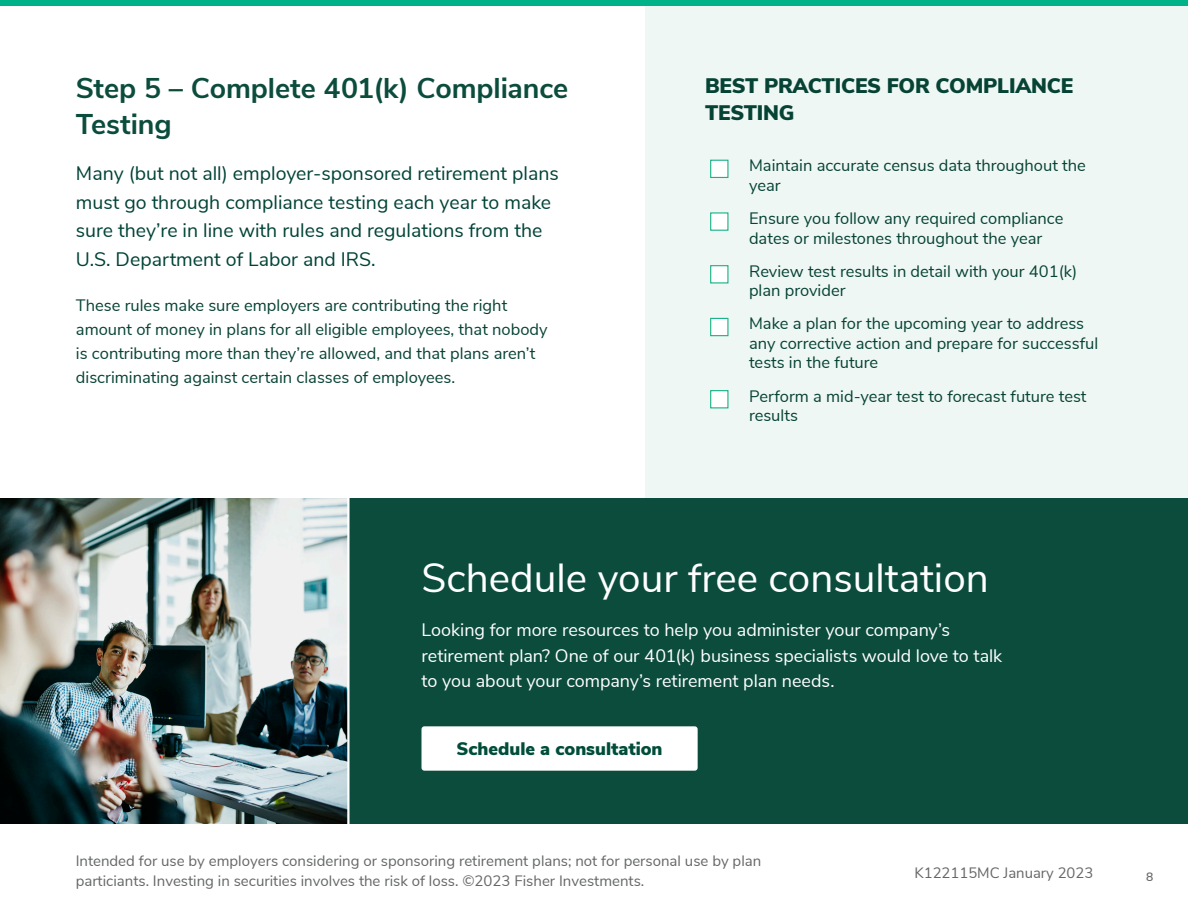
<style>
.page{position:relative;width:1188px;height:918px;background:#fff}
.page>*{position:absolute;margin:0;border:0;box-sizing:border-box;transform-origin:0 0}
.t1{font:40.5px "Nunito Sans";color:#fff}
.STEP_-_Header{font:700 28.5px/36px "Nunito Sans";letter-spacing:-.005em;color:#0b4c3d}
.SIDEBAR_HEADER{font:900 21px/27px "Nunito Sans";letter-spacing:-.01em;color:#074335}
.INTRO_TEXT{font:19.5px/28.5px "Nunito Sans";color:#004336}
.Chart_Heading{font:900 18.15px "Nunito Sans";color:#004d3a}
.t2{font:18px/25.5px "Nunito Sans";letter-spacing:-.005em;color:#fff}
.BODY_TEXT{font:16.5px/19.5px "Nunito Sans";color:#074335}
.FOOTNOTE_2{font:15px/19.5px "Nunito Sans";color:#656666}
.t3{font:600 12px "Nunito Sans";color:#656666}
</style>
<div class="page">
<div style="left:646px;top:0;width:542px;height:515px;background:#eff7f4"></div>
<div style="left:2px;top:498px;width:1186px;height:325px;background:#0b4c3d"></div>
<img style="left:0;top:498px;width:347px;height:325px">
<hr style="left:347px;top:483px;width:3px;height:343px;background:#fff">
<div style="left:422px;top:726px;width:276px;height:45px;background:#fff;border-radius:3px"></div>
<div style="left:710px;top:160px;width:19px;height:18px;background:#fff;border:1px solid #19b187"></div>
<div style="left:710px;top:212px;width:19px;height:19px;background:#fff;border:1px solid #19b187"></div>
<div style="left:710px;top:265px;width:19px;height:18px;background:#fff;border:1px solid #19b187"></div>
<div style="left:710px;top:318px;width:19px;height:18px;background:#fff;border:1px solid #19b187"></div>
<div style="left:710px;top:390px;width:19px;height:18px;background:#fff;border:1px solid #19b187"></div>
<div style="left:0;top:0;width:1188px;height:5px;background:#00b287"></div>
<p class="STEP_-_Header" style="left:76px;top:69px;width:494px">Step 5 – Complete 401(k) Compliance<br>Testing</p>
<p class="INTRO_TEXT" style="left:76px;top:158px;width:484px">Many (but not all) employer-sponsored retirement plans must go through compliance testing each year to make sure they’re in line with rules and regulations from the U.S. Department of Labor and IRS.</p>
<p class="BODY_TEXT" style="left:76px;top:292px;width:473px;line-height:24px">These rules make sure employers are contributing the right amount of money in plans for all eligible employees, that nobody is contributing more than they’re allowed, and that plans aren’t discriminating against certain classes of employees.</p>
<p class="SIDEBAR_HEADER" style="left:705px;top:71px;width:370px">BEST PRACTICES FOR COMPLIANCE<br>TESTING</p>
<p class="BODY_TEXT" style="left:749px;top:155px;width:338px">Maintain accurate census data throughout the year</p>
<p class="BODY_TEXT" style="left:749px;top:208px;width:316px">Ensure you follow any required compliance dates or milestones throughout the year</p>
<p class="BODY_TEXT" style="left:749px;top:260px;width:330px">Review test results in detail with your 401(k) plan provider</p>
<p class="BODY_TEXT" style="left:749px;top:313px;width:351px">Make a plan for the upcoming year to address any corrective action and prepare for successful tests in the future</p>
<p class="BODY_TEXT" style="left:749px;top:385px;width:339px">Perform a mid-year test to forecast future test results</p>
<p class="t1" style="left:422px;top:548px;width:569px">Schedule your free consultation</p>
<p class="t2" style="left:422px;top:616px;width:582px">Looking for more resources to help you administer your company’s retirement plan? One of our 401(k) business specialists would love to talk to you about your company’s retirement plan needs.</p>
<p class="Chart_Heading" style="left:457px;top:735px;width:208px">Schedule a consultation</p>
<p class="FOOTNOTE_2" style="left:76px;top:850px;width:687px">Intended for use by employers considering or sponsoring retirement plans; not for personal use by plan particiants. Investing in securities involves the risk of loss. ©2023 Fisher Investments.</p>
<p class="FOOTNOTE_2" style="left:914px;top:862px;width:180px">K122115MC January 2023</p>
<p class="t3" style="left:1146px;top:868px;width:9px">8</p>
</div>
